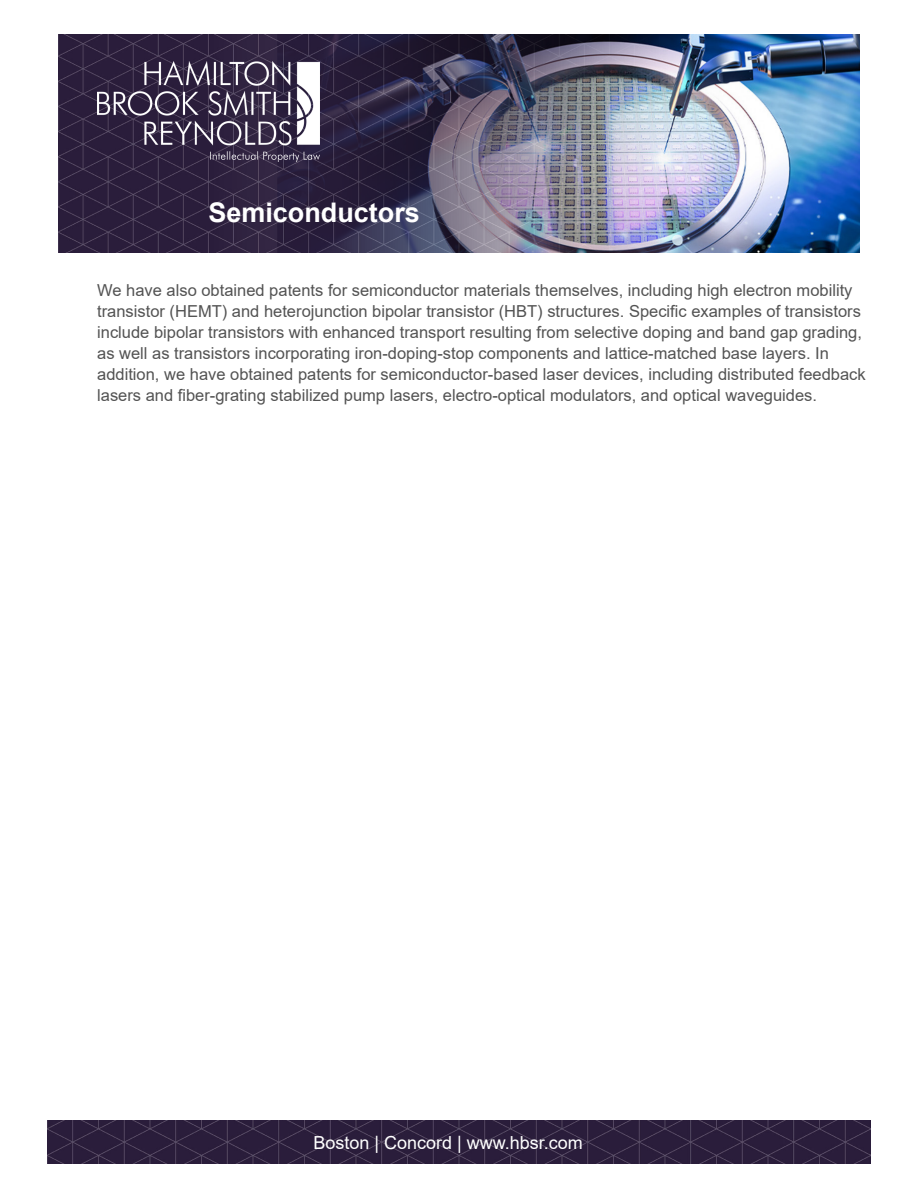
<style>
.page{position:relative;width:918px;height:1188px;background:#fff}
.page>*{position:absolute;margin:0;border:0;box-sizing:border-box;transform-origin:0 0}
.t1{font:700 27px "Arial";color:#fff}
.t2{font:18px "Arial";color:#fff}
.t3{font:16.5px/21px "Arial";color:#535353}
</style>
<div class="page">
<img style="left:48px;top:1121px;width:822px;height:43px">
<img style="left:59px;top:35px;width:149px;height:218px">
<img style="left:208px;top:35px;width:651px;height:218px">
<img style="left:97px;top:61px;width:223px;height:100px">
<p class="t1" style="left:208px;top:194px;width:213px">Semiconductors</p>
<p class="t3" style="left:97px;top:279px;width:770px">We have also obtained patents for semiconductor materials themselves, including high electron mobility transistor (HEMT) and heterojunction bipolar transistor (HBT) structures. Specific examples of transistors include bipolar transistors with enhanced transport resulting from selective doping and band gap grading, as well as transistors incorporating iron-doping-stop components and lattice-matched base layers. In addition, we have obtained patents for semiconductor-based laser devices, including distributed feedback lasers and fiber-grating stabilized pump lasers, electro-optical modulators, and optical waveguides.</p>
<p class="t2" style="left:313px;top:1131px;width:271px">Boston | Concord | www.hbsr.com</p>
</div>
